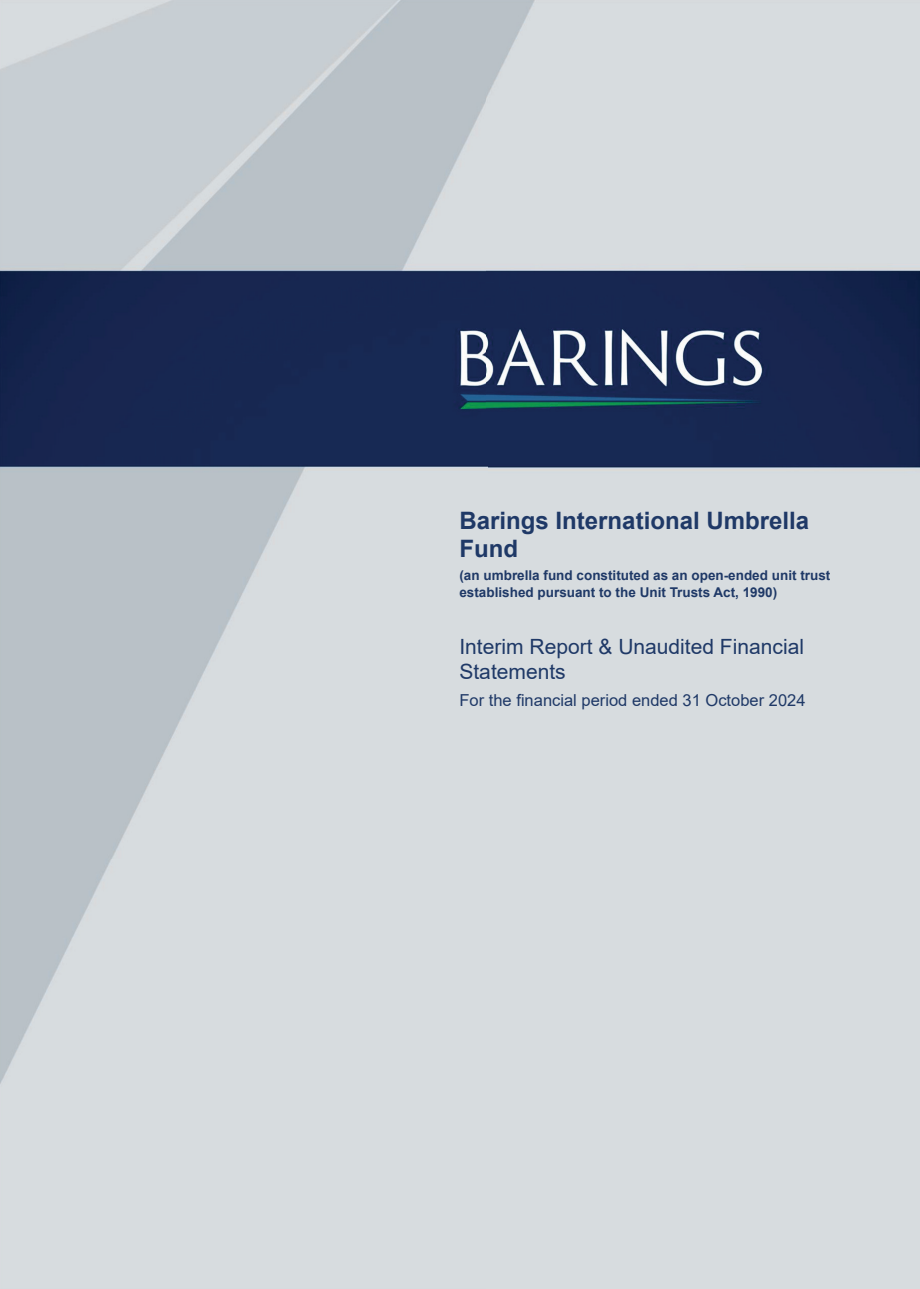
<style>
.page{position:relative;width:920px;height:1289px;background:#fff}
.page>*{position:absolute;margin:0;border:0;box-sizing:border-box;transform-origin:0 0}
.FundName{font:700 24px/28.8px "Arial";color:#1f3967}
.ReportingPeriod{font:21px/25.2px "Arial";color:#1f3967}
.FundDate{font:16.5px "Arial";color:#1f3967}
.ID0EL{font:700 13.5px "Arial";color:#1f3967}
</style>
<div class="page">
<img style="left:0;top:0;width:919px;height:1288px">
<p class="FundName" style="left:459px;top:506px;width:351px">Barings International Umbrella<br>Fund</p>
<p class="ID0EL" style="left:459px;top:566px;width:372px">(an umbrella fund constituted as an open-ended unit trust</p>
<p class="ID0EL" style="left:459px;top:582px;width:319px">established pursuant to the Unit Trusts Act, 1990)</p>
<p class="ReportingPeriod" style="left:459px;top:634px;width:346px">Interim Report &amp; Unaudited Financial<br>Statements</p>
<p class="FundDate" style="left:459px;top:688px;width:347px">For the financial period ended 31 October 2024</p>
</div>
